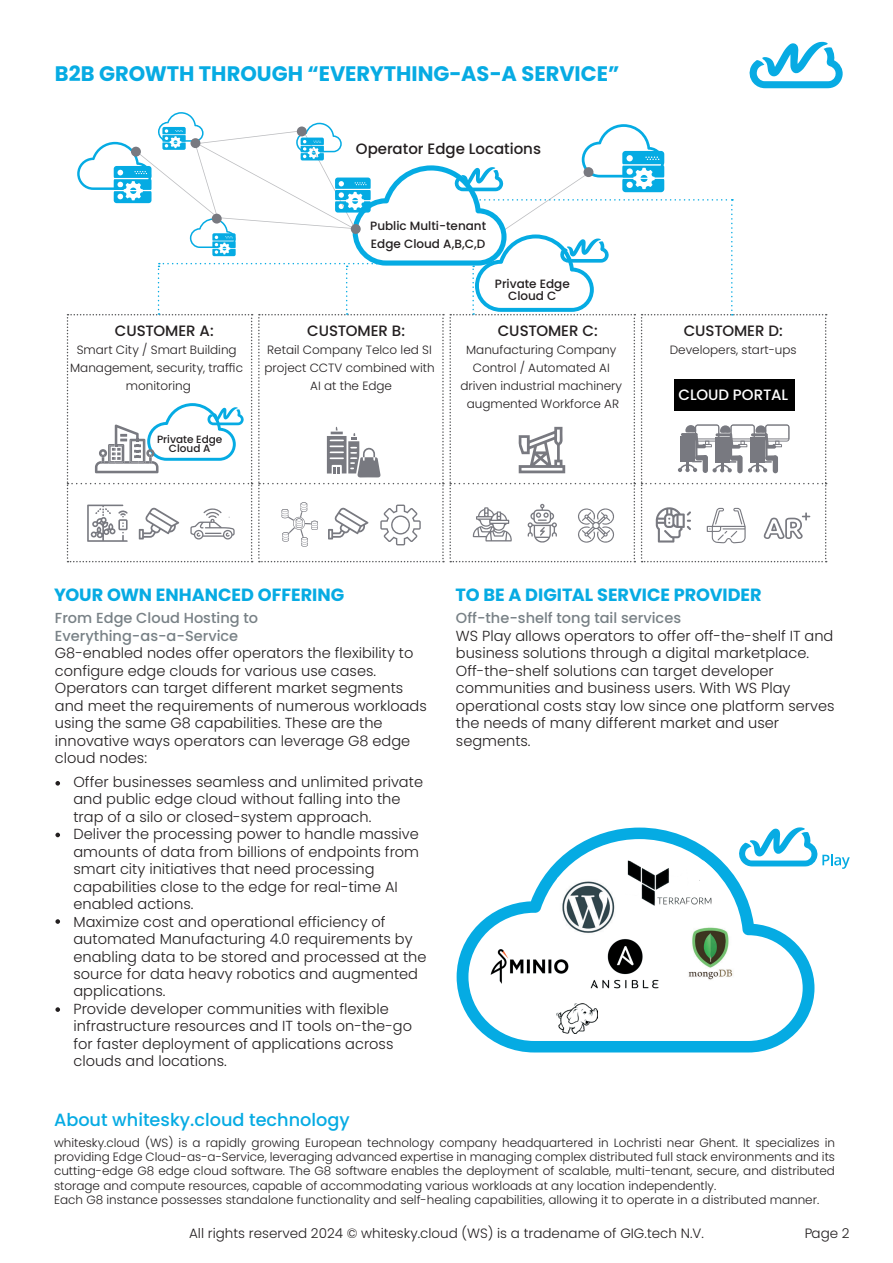
<style>
.page{position:relative;width:893px;height:1263px;background:#fff}
.page>*{position:absolute;margin:0;border:0;box-sizing:border-box;transform-origin:0 0}
.t1{font:700 21px "Poppins";color:#07abe3}
.t2{font:700 17.7px "Poppins";color:#07abe3}
.t3{font:500 17.7px "Poppins";color:#07abe3}
.t4{font:500 15px "Poppins";color:#231f20}
.t5{font:500 15px "Poppins";color:#fff}
.t6{font:300 14.55px/17.4px "Poppins";color:#231f20}
.t7{font:500 14.55px/17.4px "Poppins";color:#788186}
.t8{font:300 13.5px "Poppins";color:#231f20}
.t9{font:300 12px/18px "Poppins";color:#231f20;text-align:center}
.t10{font:500 12px/18px "Poppins";color:#231f20}
.t11{font:500 10.5px/9.6px "Poppins";color:#231f20;text-align:center}
</style>
<div class="page">
<svg style="left:55px;top:781px;width:5px;height:5px"></svg>
<svg style="left:55px;top:833px;width:5px;height:4px"></svg>
<svg style="left:55px;top:919px;width:5px;height:5px"></svg>
<svg style="left:55px;top:1007px;width:5px;height:5px"></svg>
<svg style="left:457px;top:827px;width:357px;height:225px"></svg>
<img style="left:557px;top:877px;width:60px;height:59px">
<img style="left:556px;top:1003px;width:41px;height:31px">
<img style="left:488px;top:946px;width:83px;height:41px">
<img style="left:588px;top:939px;width:74px;height:49px">
<img style="left:624px;top:861px;width:94px;height:47px">
<img style="left:681px;top:924px;width:58px;height:58px">
<svg style="left:749px;top:42px;width:94px;height:46px"></svg>
<svg style="left:738px;top:827px;width:112px;height:42px"></svg>
<svg style="left:67px;top:112px;width:760px;height:450px"></svg>
<h1 class="t1" style="left:55px;top:61px;width:566px">B2B GROWTH THROUGH “EVERYTHING-AS-A SERVICE”</h1>
<p class="t4" style="left:356px;top:140px;width:187px">Operator Edge Locations</p>
<p class="t4" style="left:115px;top:322px;width:100px">CUSTOMER A:</p>
<p class="t9" style="left:70px;top:341px;width:175px">Smart City / Smart Building<br>Management, security, traffic monitoring</p>
<p class="t11" style="left:157px;top:434px;width:67px">Private Edge<br>Cloud A</p>
<p class="t10" style="left:370px;top:217px;width:117px">Public Multi-tenant<br>Edge Cloud A,B,C,D</p>
<p class="t4" style="left:307px;top:322px;width:99px">CUSTOMER B:</p>
<p class="t9" style="left:264px;top:341px;width:172px">Retail Company Telco led SI project CCTV combined with<br>AI at the Edge</p>
<p class="t10" style="left:495px;top:278px;width:76px;line-height:12px;text-align:center">Private Edge<br>Cloud C</p>
<p class="t4" style="left:498px;top:322px;width:102px">CUSTOMER C:</p>
<p class="t9" style="left:460px;top:341px;width:163px">Manufacturing Company<br>Control / Automated AI driven industrial machinery augmented Workforce AR</p>
<p class="t4" style="left:684px;top:322px;width:101px">CUSTOMER D:</p>
<p class="t9" style="left:670px;top:341px;width:128px">Developers, start-ups</p>
<p class="t5" style="left:678px;top:386px;width:111px">CLOUD PORTAL</p>
<p class="t2" style="left:54px;top:584px;width:292px">YOUR OWN ENHANCED OFFERING</p>
<p class="t7" style="left:55px;top:610px;width:205px">From Edge Cloud Hosting to<br>Everything-as-a-Service</p>
<p class="t6" style="left:55px;top:644px;width:373px">G8-enabled nodes offer operators the flexibility to configure edge clouds for various use cases.<br>Operators can target different market segments and meet the requirements of numerous workloads using the same G8 capabilities. These are the innovative ways operators can leverage G8 edge cloud nodes:</p>
<p class="t6" style="left:73px;top:773px;width:355px">Offer businesses seamless and unlimited private and public edge cloud without falling into the trap of a silo or closed-system approach.<br>Deliver the processing power to handle massive amounts of data from billions of endpoints from smart city initiatives that need processing capabilities close to the edge for real-time AI enabled actions.<br>Maximize cost and operational efficiency of automated Manufacturing 4.0 requirements by enabling data to be stored and processed at the source for data heavy robotics and augmented applications.<br>Provide developer communities with flexible infrastructure resources and IT tools on-the-go for faster deployment of applications across clouds and locations.</p>
<p class="t3" style="left:54px;top:1109px;width:297px">About whitesky.cloud technology</p>
<p class="t2" style="left:455px;top:584px;width:308px">TO BE A DIGITAL SERVICE PROVIDER</p>
<p class="t7" style="left:456px;top:610px;width:227px">Off-the-shelf tong tail services</p>
<p class="t6" style="left:456px;top:627px;width:380px">WS Play allows operators to offer off-the-shelf IT and business solutions through a digital marketplace.<br>Off-the-shelf solutions can target developer communities and business users. With WS Play operational costs stay low since one platform serves the needs of many different market and user segments.</p>
<p class="t9" style="left:54px;top:1135px;width:783px;line-height:14.4px;text-align:left">whitesky.cloud (WS) is a rapidly growing European technology company headquartered in Lochristi near Ghent. It specializes in providing Edge Cloud-as-a-Service, leveraging advanced expertise in managing complex distributed full stack environments and its cutting-edge G8 edge cloud software. The G8 software enables the deployment of scalable, multi-tenant, secure, and distributed storage and compute resources, capable of accommodating various workloads at any location independently.<br>Each G8 instance possesses standalone functionality and self-healing capabilities, allowing it to operate in a distributed manner.</p>
<p class="t8" style="left:189px;top:1225px;width:516px">All rights reserved 2024 © whitesky.cloud (WS) is a tradename of GIG.tech N.V.</p>
<p class="t8" style="left:805px;top:1225px;width:46px">Page 2</p>
</div>
